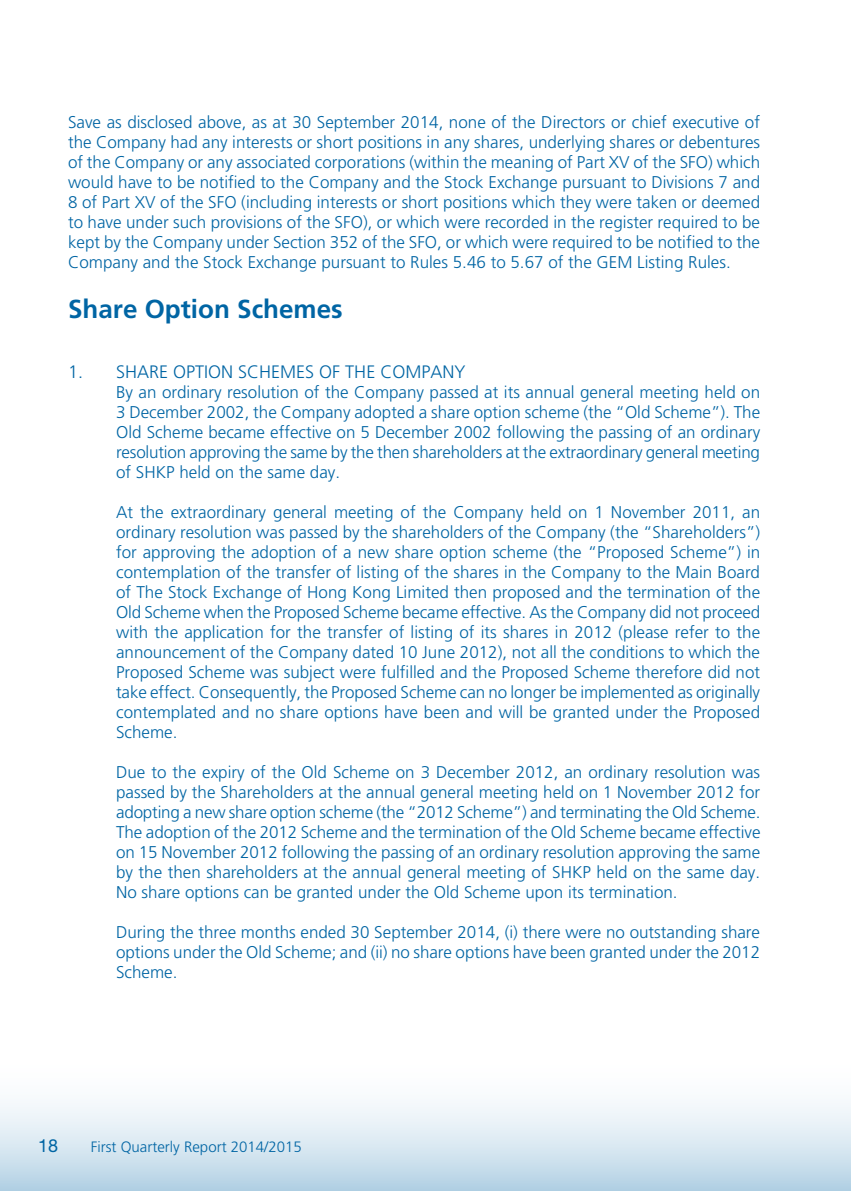
<style>
.page{position:relative;width:851px;height:1191px;background:#fff}
.page>*{position:absolute;margin:0;border:0;box-sizing:border-box;transform-origin:0 0}
.t1{font:700 26px "Frutiger LT Std";color:#0065a4}
.t2{font:300 18px "Frutiger LT Std";color:#0065a4}
.t3{font:18px "Helvetica Neue LT Std";color:#0065a4}
.t4{font:300 17px/20px "Frutiger LT Std";color:#0065a4;text-align:justify}
.t5{font:300 15px "Frutiger LT Std";color:#0065a4}
</style>
<div class="page">
<div style="left:0;top:1052px;width:850px;height:139px;background:linear-gradient(to bottom,#fff,#bcd6e7)"></div>
<p class="t4" style="left:68px;top:112px;width:693px">Save as disclosed above, as at 30 September 2014, none of the Directors or chief executive of the Company had any interests or short positions in any shares, underlying shares or debentures of the Company or any associated corporations (within the meaning of Part XV of the SFO) which would have to be notified to the Company and the Stock Exchange pursuant to Divisions 7 and 8 of Part XV of the SFO (including interests or short positions which they were taken or deemed to have under such provisions of the SFO), or which were recorded in the register required to be kept by the Company under Section 352 of the SFO, or which were required to be notified to the Company and the Stock Exchange pursuant to Rules 5.46 to 5.67 of the GEM Listing Rules.</p>
<h1 class="t1" style="left:68px;top:293px;width:276px">Share Option Schemes</h1>
<p class="t2" style="left:68px;top:361px;width:399px">1. SHARE OPTION SCHEMES OF THE COMPANY</p>
<p class="t4" style="left:116px;top:382px;width:645px">By an ordinary resolution of the Company passed at its annual general meeting held on 3 December 2002, the Company adopted a share option scheme (the “Old Scheme”). The Old Scheme became effective on 5 December 2002 following the passing of an ordinary resolution approving the same by the then shareholders at the extraordinary general meeting of SHKP held on the same day.</p>
<p class="t4" style="left:116px;top:502px;width:645px">At the extraordinary general meeting of the Company held on 1 November 2011, an ordinary resolution was passed by the shareholders of the Company (the “Shareholders”) for approving the adoption of a new share option scheme (the “Proposed Scheme”) in contemplation of the transfer of listing of the shares in the Company to the Main Board of The Stock Exchange of Hong Kong Limited then proposed and the termination of the Old Scheme when the Proposed Scheme became effective. As the Company did not proceed with the application for the transfer of listing of its shares in 2012 (please refer to the announcement of the Company dated 10 June 2012), not all the conditions to which the Proposed Scheme was subject were fulfilled and the Proposed Scheme therefore did not take effect. Consequently, the Proposed Scheme can no longer be implemented as originally contemplated and no share options have been and will be granted under the Proposed Scheme.</p>
<p class="t4" style="left:116px;top:762px;width:646px">Due to the expiry of the Old Scheme on 3 December 2012, an ordinary resolution was passed by the Shareholders at the annual general meeting held on 1 November 2012 for adopting a new share option scheme (the “2012 Scheme”) and terminating the Old Scheme.<br>The adoption of the 2012 Scheme and the termination of the Old Scheme became effective on 15 November 2012 following the passing of an ordinary resolution approving the same by the then shareholders at the annual general meeting of SHKP held on the same day.<br>No share options can be granted under the Old Scheme upon its termination.</p>
<p class="t4" style="left:116px;top:922px;width:645px">During the three months ended 30 September 2014, (i) there were no outstanding share options under the Old Scheme; and (ii) no share options have been granted under the 2012<br>Scheme.</p>
<p class="t3" style="left:38px;top:1135px;width:22px">18</p>
<p class="t5" style="left:91px;top:1138px;width:212px">First Quarterly Report 2014/2015</p>
</div>
